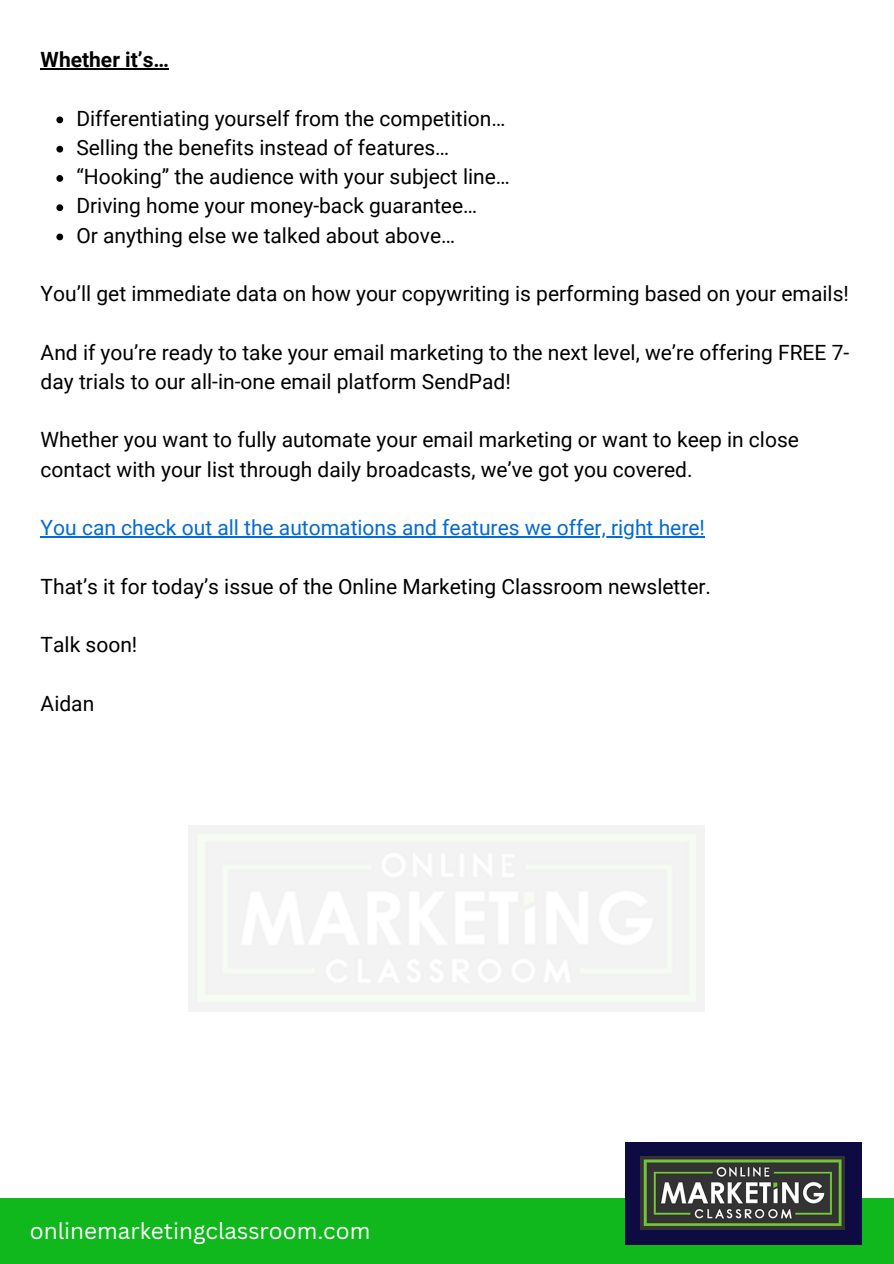
<style>
.page{position:relative;width:894px;height:1264px;background:#fff}
.page>*{position:absolute;margin:0;border:0;box-sizing:border-box;transform-origin:0 0}
.t1{font:22.5px "Canva Sans";color:#fff}
.t2{font:21px/29.2px "Roboto";color:#000}
.t3{font:21px "Roboto";color:#046bd2}
.t4{font:700 21px "Roboto";color:#000}
</style>
<div class="page">
<div style="left:0;top:1198px;width:893px;height:65px;background:#10b71d"></div>
<div style="left:625px;top:1141px;width:235px;height:103px;background:#0e0b42"></div>
<img style="left:640px;top:1156px;width:204px;height:73px">
<hr style="left:41px;top:68px;width:128px;height:1px;background:#000">
<svg style="left:56px;top:116px;width:7px;height:7px"></svg>
<svg style="left:56px;top:146px;width:7px;height:6px"></svg>
<svg style="left:56px;top:175px;width:7px;height:7px"></svg>
<svg style="left:56px;top:204px;width:7px;height:7px"></svg>
<svg style="left:56px;top:233px;width:7px;height:7px"></svg>
<hr style="left:41px;top:536px;width:663px;height:1px;background:#046bd2">
<p class="t4" style="left:41px;top:47px;width:130px">Whether it’s…</p>
<p class="t2" style="left:76px;top:104px;width:430px">Differentiating yourself from the competition…</p>
<p class="t2" style="left:76px;top:133px;width:374px">Selling the benefits instead of features…</p>
<p class="t2" style="left:76px;top:162px;width:435px">“Hooking” the audience with your subject line…</p>
<p class="t2" style="left:76px;top:191px;width:402px">Driving home your money-back guarantee…</p>
<p class="t2" style="left:76px;top:221px;width:380px">Or anything else we talked about above…</p>
<p class="t2" style="left:41px;top:279px;width:809px">You’ll get immediate data on how your copywriting is performing based on your emails!</p>
<p class="t2" style="left:41px;top:338px;width:809px">And if you’re ready to take your email marketing to the next level, we’re offering FREE 7- day trials to our all-in-one email platform SendPad!</p>
<p class="t2" style="left:41px;top:425px;width:759px">Whether you want to fully automate your email marketing or want to keep in close contact with your list through daily broadcasts, we’ve got you covered.</p>
<p class="t3" style="left:41px;top:515px;width:665px">You can check out all the automations and features we offer, right here!</p>
<p class="t2" style="left:41px;top:572px;width:671px">That’s it for today’s issue of the Online Marketing Classroom newsletter.</p>
<p class="t2" style="left:41px;top:630px;width:98px">Talk soon!</p>
<p class="t2" style="left:41px;top:689px;width:55px">Aidan</p>
<h1 class="t1" style="left:30px;top:1214px;width:342px">onlinemarketingclassroom.com</h1>
</div>
